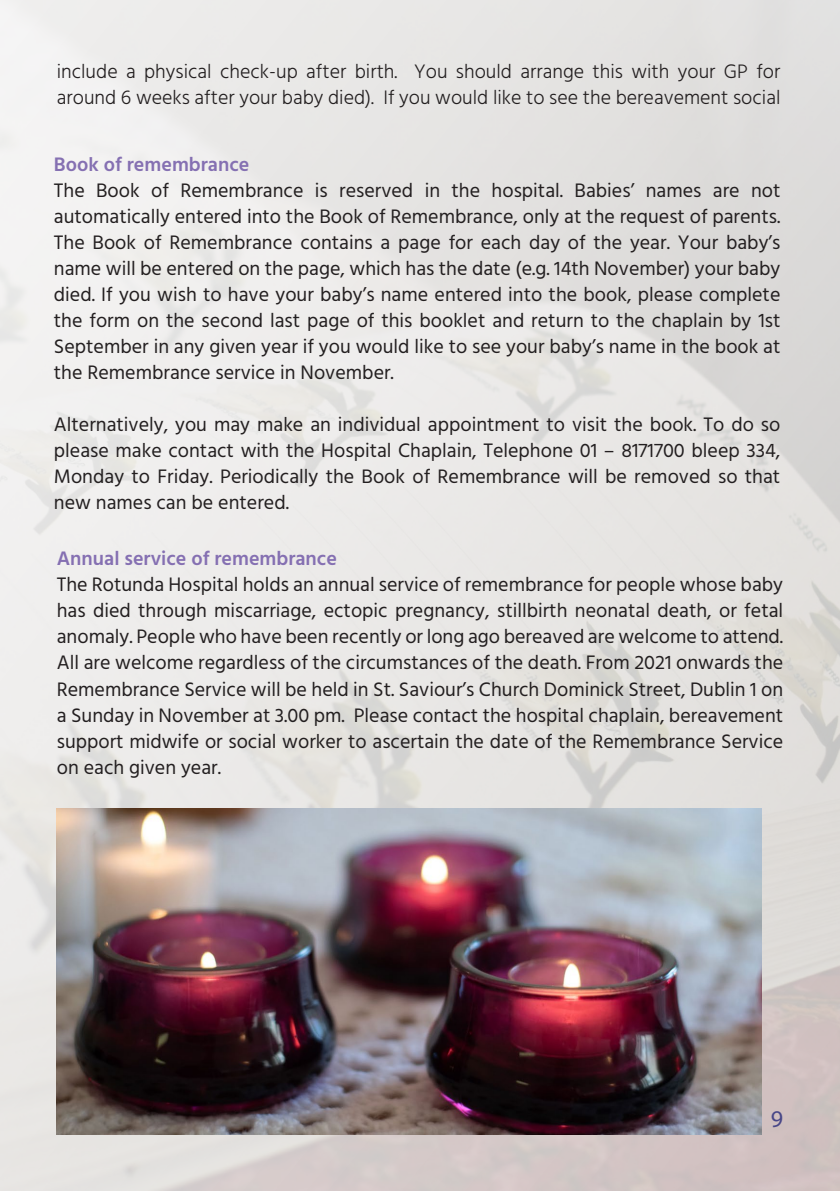
<style>
.page{position:relative;width:840px;height:1191px;background:#fff}
.page>*{position:absolute;margin:0;border:0;box-sizing:border-box;transform-origin:0 0}
.t1{font:24px "Myriad Pro";color:#484788}
.t2{font:20px/26px "Hind";color:#231f20;text-align:justify}
.t3{font:300 20px/26px "Hind";color:#231f20}
.t4{font:600 20px "Hind";color:#8570b2}
</style>
<div class="page">
<img style="left:0;top:0;width:839px;height:1191px">
<img style="left:57px;top:808px;width:704px;height:326px">
<p class="t3" style="left:57px;top:59px;width:724px">include a physical check-up after birth. You should arrange this with your GP for around 6 weeks after your baby died). If you would like to see the bereavement social</p>
<p class="t4" style="left:54px;top:151px;width:197px">Book of remembrance</p>
<p class="t2" style="left:54px;top:179px;width:727px">The Book of Remembrance is reserved in the hospital. Babies’ names are not automatically entered into the Book of Remembrance, only at the request of parents.</p>
<p class="t2" style="left:54px;top:231px;width:727px">The Book of Remembrance contains a page for each day of the year. Your baby’s name will be entered on the page, which has the date (e.g. 14th November) your baby died. If you wish to have your baby’s name entered into the book, please complete the form on the second last page of this booklet and return to the chaplain by 1st September in any given year if you would like to see your baby’s name in the book at the Remembrance service in November.</p>
<p class="t2" style="left:54px;top:413px;width:727px">Alternatively, you may make an individual appointment to visit the book. To do so please make contact with the Hospital Chaplain, Telephone 01 – 8171700 bleep 334, Monday to Friday. Periodically the Book of Remembrance will be removed so that new names can be entered.</p>
<p class="t4" style="left:57px;top:545px;width:281px">Annual service of remembrance</p>
<p class="t2" style="left:57px;top:573px;width:727px">The Rotunda Hospital holds an annual service of remembrance for people whose baby has died through miscarriage, ectopic pregnancy, stillbirth neonatal death, or fetal anomaly. People who have been recently or long ago bereaved are welcome to attend.<br>All are welcome regardless of the circumstances of the death. From 2021 onwards the Remembrance Service will be held in St. Saviour’s Church Dominick Street, Dublin 1 on a Sunday in November at 3.00 pm. Please contact the hospital chaplain, bereavement support midwife or social worker to ascertain the date of the Remembrance Service on each given year.</p>
<p class="t1" style="left:770px;top:1104px;width:14px">9</p>
</div>
